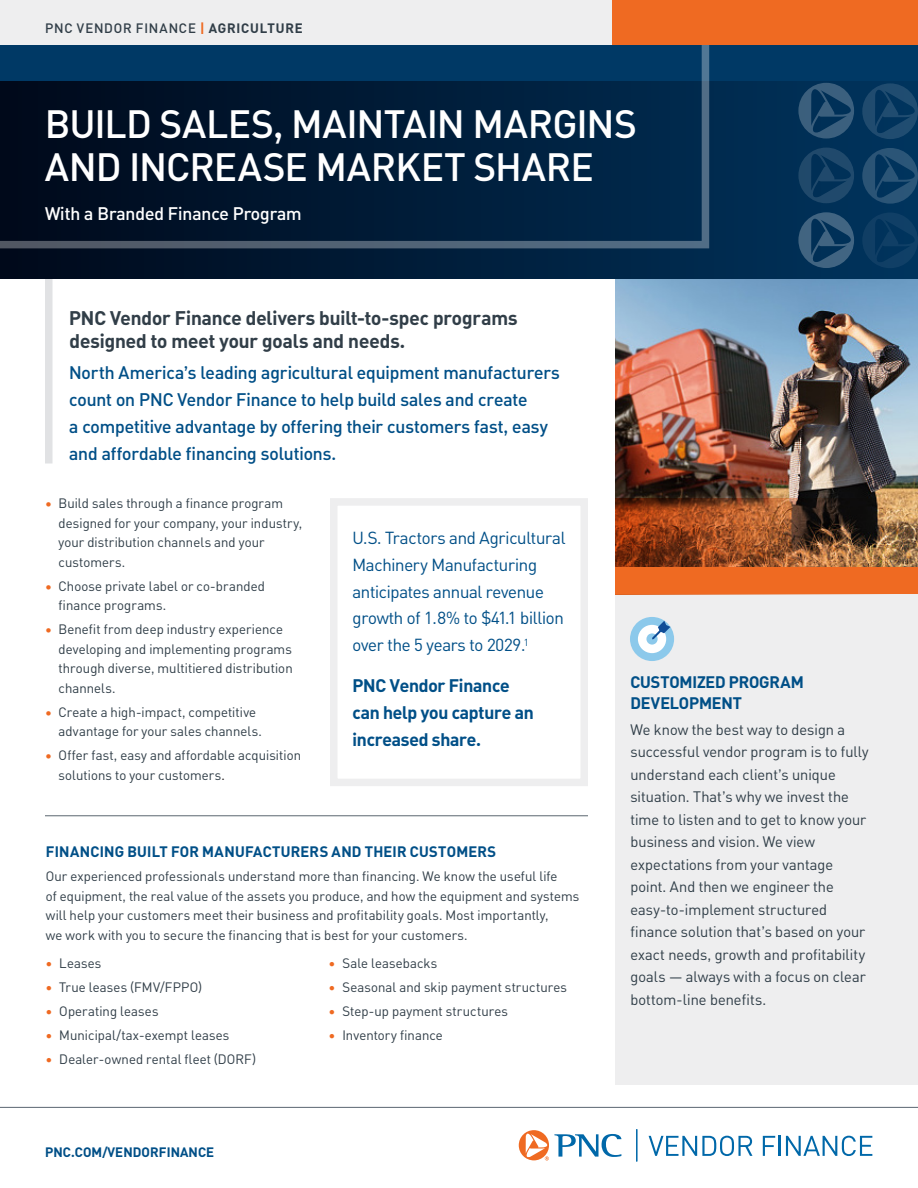
<style>
.page{position:relative;width:918px;height:1188px;background:#fff}
.page>*{position:absolute;margin:0;border:0;box-sizing:border-box;transform-origin:0 0}
.t1{font:500 39px/43.5px "PNC Brand";color:#fff}
.t2{font:700 19.5px/22.5px "PNC Brand";color:#313e48}
.t3{font:500 18px/27px "PNC Brand";letter-spacing:-.005em;color:#004f87}
.t4{font:700 18px/27px "PNC Brand";letter-spacing:-.01em;color:#004f87}
.t5{font:500 18px "PNC Brand";color:#fff}
.t6{font:17.25px/26.8px "PNC Brand";letter-spacing:-.015em;color:#004f87}
.t7{font:700 16.5px/21px "PNC Brand";letter-spacing:-.005em;color:#004f87}
.t8{font:15px/22.5px "PNC Brand";letter-spacing:.005em;color:#303e48}
.t9{font:700 15px "PNC Brand";letter-spacing:.015em;color:#004f87}
.t10{font:13.5px/19.5px "PNC Brand";letter-spacing:.01em;color:#313e48}
.t11{font:13.5px/19.5px "PNC Brand";letter-spacing:.01em;color:#303e48}
.t12{font:500 13.5px "PNC Brand";letter-spacing:.06em;color:#313e48}
.t13{font:700 13.5px "PNC Brand";letter-spacing:.01em;color:#004f87}
.s1{font-weight:700;color:#ef6a22}
.s2{font-weight:700}
.s3{color:#ef6a22}
.s4{color:#231f20}
</style>
<div class="page">
<div style="left:615px;top:592px;width:303px;height:492px;background:#eeeeef"></div>
<div style="left:45px;top:279px;width:7px;height:185px;background:#e1e2e4"></div>
<div style="left:0;top:45px;width:918px;height:234px;background:#003965"></div>
<div style="left:0;top:81px;width:918px;height:198px;background:linear-gradient(to right,#00091a,#00345e)"></div>
<svg style="left:862px;top:212px;width:56px;height:56px"></svg>
<svg style="left:862px;top:83px;width:56px;height:56px"></svg>
<svg style="left:862px;top:148px;width:56px;height:56px"></svg>
<svg style="left:798px;top:212px;width:56px;height:56px"></svg>
<svg style="left:798px;top:83px;width:56px;height:56px"></svg>
<svg style="left:798px;top:148px;width:56px;height:55px"></svg>
<div style="left:612px;top:0;width:306px;height:45px;background:#ef6a22"></div>
<div style="left:0;top:0;width:612px;height:45px;background:#eeeeef"></div>
<svg style="left:330px;top:498px;width:258px;height:288px"></svg>
<svg style="left:0;top:45px;width:713px;height:207px"></svg>
<hr style="left:0;top:1107px;width:918px;height:1px;background:#5a6671">
<svg style="left:630px;top:617px;width:44px;height:44px"></svg>
<hr style="left:45px;top:815px;width:543px;height:1px;background:#5b6670">
<img style="left:615px;top:279px;width:303px;height:288px">
<img style="left:616px;top:498px;width:302px;height:69px">
<div style="left:615px;top:567px;width:303px;height:27px;background:#ef6a22"></div>
<svg style="left:649px;top:1136px;width:103px;height:20px"></svg>
<svg style="left:763px;top:1136px;width:12px;height:20px"></svg>
<hr style="left:779px;top:1136px;width:2px;height:20px;background:#0068a9">
<svg style="left:786px;top:1136px;width:86px;height:20px"></svg>
<svg style="left:519px;top:1130px;width:102px;height:31px"></svg>
<hr style="left:636px;top:1129px;width:1px;height:32px;background:#0068a9">
<p class="t12" style="left:45px;top:19px;width:259px">PNC VENDOR FINANCE <span class="s1">|</span> <span class="s2">AGRICULTURE</span></p>
<h1 class="t1" style="left:45px;top:101px;width:593px">BUILD SALES, MAINTAIN MARGINS<br>AND INCREASE MARKET SHARE</h1>
<p class="t5" style="left:45px;top:202px;width:258px">With a Branded Finance Program</p>
<p class="t2" style="left:69px;top:306px;width:450px">PNC Vendor Finance delivers built-to-spec programs designed to meet your goals and needs.</p>
<p class="t3" style="left:69px;top:359px;width:492px">North America’s leading agricultural equipment manufacturers count on PNC Vendor Finance to help build sales and create<br>a competitive advantage by offering their customers fast, easy and affordable financing solutions.</p>
<p class="t11" style="left:59px;top:494px;width:245px;text-indent:-14px"><span class="s3">•</span> Build sales through a finance program designed for your company, your industry, your distribution channels and your customers.</p>
<p class="t11" style="left:59px;top:576px;width:208px;text-indent:-14px"><span class="s3">•</span> Choose private label or co-branded finance programs.</p>
<p class="t11" style="left:59px;top:620px;width:236px;text-indent:-14px"><span class="s3">•</span> Benefit from deep industry experience developing and implementing programs through diverse, multitiered distribution channels.</p>
<p class="t11" style="left:59px;top:702px;width:205px;text-indent:-14px"><span class="s3">•</span> Create a high-impact, competitive advantage for your sales channels.</p>
<p class="t11" style="left:59px;top:746px;width:244px;text-indent:-14px"><span class="s3">•</span> Offer fast, easy and affordable acquisition solutions to your customers<span class="s4">.</span></p>
<p class="t6" style="left:352px;top:524px;width:215px">U.S. Tractors and Agricultural<br>Machinery Manufacturing anticipates annual revenue growth of 1.8% to $41.1 billion over the 5 years to 2029.<sup>1</sup></p>
<p class="t4" style="left:352px;top:671px;width:183px">PNC Vendor Finance can help you capture an increased share.</p>
<h2 class="t9" style="left:46px;top:842px;width:452px">FINANCING BUILT FOR MANUFACTURERS AND THEIR CUSTOMERS</h2>
<p class="t10" style="left:46px;top:867px;width:535px">Our experienced professionals understand more than financing. We know the useful life<br>of equipment, the real value of the assets you produce, and how the equipment and systems will help your customers meet their business and profitability goals. Most importantly,<br>we work with you to secure the financing that is best for your customers.</p>
<p class="t10" style="left:46px;top:954px;width:57px"><span class="s1">•</span> Leases</p>
<p class="t10" style="left:46px;top:978px;width:158px"><span class="s1">•</span> True leases (FMV/FPPO)</p>
<p class="t10" style="left:46px;top:1002px;width:114px"><span class="s1">•</span> Operating leases</p>
<p class="t10" style="left:46px;top:1026px;width:185px"><span class="s1">•</span> Municipal/tax-exempt leases</p>
<p class="t10" style="left:46px;top:1050px;width:212px"><span class="s1">•</span> Dealer-owned rental fleet (DORF)</p>
<p class="t10" style="left:329px;top:954px;width:110px"><span class="s1">•</span> Sale leasebacks</p>
<p class="t10" style="left:329px;top:978px;width:240px"><span class="s1">•</span> Seasonal and skip payment structures</p>
<p class="t10" style="left:329px;top:1002px;width:181px"><span class="s1">•</span> Step-up payment structures</p>
<p class="t10" style="left:329px;top:1026px;width:115px"><span class="s1">•</span> Inventory finance</p>
<p class="t13" style="left:45px;top:1143px;width:171px">PNC.COM/VENDORFINANCE</p>
<h2 class="t7" style="left:630px;top:670px;width:175px">CUSTOMIZED PROGRAM<br>DEVELOPMENT</h2>
<p class="t8" style="left:630px;top:718px;width:239px">We know the best way to design a successful vendor program is to fully understand each client’s unique situation. That’s why we invest the time to listen and to get to know your business and vision. We view expectations from your vantage point. And then we engineer the easy-to-implement structured finance solution that’s based on your exact needs, growth and profitability goals — always with a focus on clear bottom-line benefits.</p>
</div>
